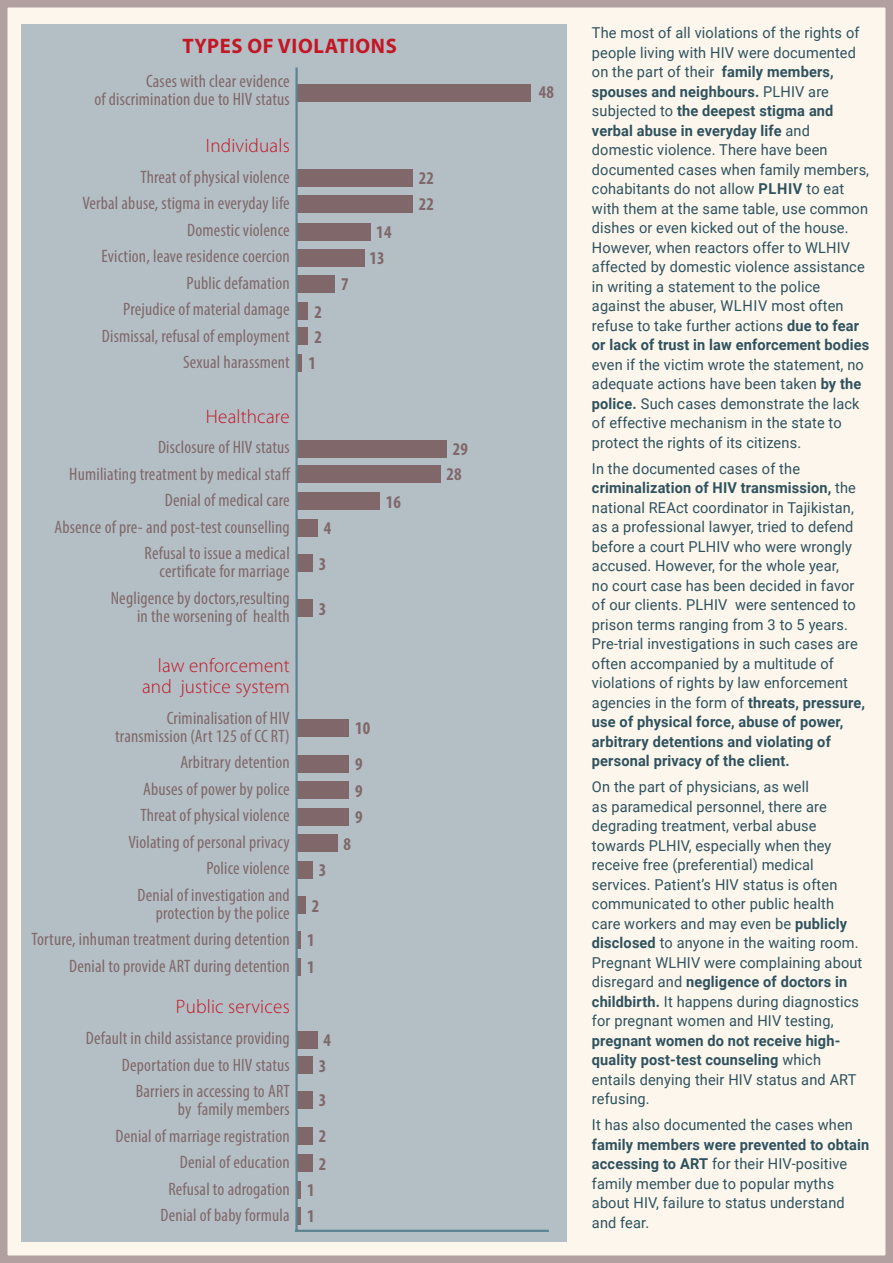
<style>
.page{position:relative;width:893px;height:1263px;background:#fff}
.page>*{position:absolute;margin:0;border:0;box-sizing:border-box;transform-origin:0 0}
.t1{font:700 21px "Myriad Pro";letter-spacing:.03em;color:#c31726}
.t2{font:300 19.5px/21px "Myriad Pro";letter-spacing:.01em;color:#c31726;text-align:right}
.t3{font:condensed 18px/26.5px "Myriad Pro";letter-spacing:.01em;color:#80686a;text-align:right}
.t4{font:700 condensed 18px/26.1px "Myriad Pro";letter-spacing:.01em;color:#80686a}
.t5{font:15px/19.5px "Roboto";letter-spacing:.01em;color:#2e525e}
.t6{font:700 15px/19.5px "Roboto";letter-spacing:.01em;color:#2e525e}
.s1{font-weight:700}
.s2{font-weight:400}
</style>
<div class="page">
<div style="left:0;top:0;width:893px;height:1263px;background:#fcf6ec;border:8px solid #b2a0a0"></div>
<hr style="left:0;top:0;width:893px;height:4px;background:#b2a0a0">
<hr style="left:0;top:1259px;width:893px;height:4px;background:#b2a0a0">
<div style="left:0;top:0;width:5px;height:1263px;background:#b2a0a0"></div>
<div style="left:888px;top:0;width:5px;height:1263px;background:#b2a0a0"></div>
<div style="left:21px;top:24px;width:546px;height:1218px;background:#b3bfc5"></div>
<div style="left:297px;top:169px;width:115px;height:17px;background:#80686a"></div>
<div style="left:297px;top:195px;width:115px;height:17px;background:#80686a"></div>
<div style="left:297px;top:223px;width:73px;height:17px;background:#80686a"></div>
<div style="left:297px;top:440px;width:150px;height:17px;background:#80686a"></div>
<div style="left:297px;top:466px;width:144px;height:17px;background:#80686a"></div>
<div style="left:297px;top:493px;width:83px;height:17px;background:#80686a"></div>
<div style="left:297px;top:719px;width:52px;height:17px;background:#80686a"></div>
<div style="left:297px;top:756px;width:52px;height:17px;background:#80686a"></div>
<div style="left:297px;top:782px;width:52px;height:17px;background:#80686a"></div>
<div style="left:297px;top:809px;width:52px;height:17px;background:#80686a"></div>
<div style="left:297px;top:835px;width:41px;height:17px;background:#80686a"></div>
<div style="left:297px;top:861px;width:16px;height:17px;background:#80686a"></div>
<div style="left:297px;top:1057px;width:16px;height:17px;background:#80686a"></div>
<div style="left:297px;top:1091px;width:16px;height:17px;background:#80686a"></div>
<div style="left:297px;top:1127px;width:16px;height:17px;background:#80686a"></div>
<div style="left:297px;top:1155px;width:16px;height:17px;background:#80686a"></div>
<div style="left:297px;top:897px;width:8px;height:17px;background:#80686a"></div>
<hr style="left:297px;top:932px;width:4px;height:17px;background:#80686a">
<hr style="left:297px;top:959px;width:4px;height:17px;background:#80686a">
<hr style="left:297px;top:1181px;width:4px;height:17px;background:#80686a">
<hr style="left:297px;top:1207px;width:4px;height:17px;background:#80686a">
<div style="left:297px;top:1032px;width:21px;height:17px;background:#80686a"></div>
<div style="left:297px;top:520px;width:20px;height:17px;background:#80686a"></div>
<div style="left:297px;top:555px;width:15px;height:17px;background:#80686a"></div>
<div style="left:297px;top:600px;width:15px;height:17px;background:#80686a"></div>
<div style="left:297px;top:249px;width:67px;height:17px;background:#80686a"></div>
<div style="left:297px;top:276px;width:37px;height:17px;background:#80686a"></div>
<div style="left:297px;top:303px;width:10px;height:17px;background:#80686a"></div>
<div style="left:297px;top:328px;width:10px;height:17px;background:#80686a"></div>
<div style="left:297px;top:355px;width:5px;height:17px;background:#80686a"></div>
<div style="left:297px;top:84px;width:234px;height:17px;background:#80686a"></div>
<hr style="left:297px;top:1230px;width:251px;height:2px;background:#5c8591">
<hr style="left:295px;top:69px;width:3px;height:1162px;background:#5c8591">
<h1 class="t1" style="left:183px;top:32px;width:216px">TYPES OF VIOLATIONS</h1>
<p class="t5" style="left:592px;top:23px;width:279px">The most of all violations of the rights of people living with HIV were documented on the part of their <span class="s1">family members, spouses and neighbours.</span> PLHIV are subjected to <span class="s1">the deepest stigma and verbal abuse in everyday life</span> and domestic violence. There have been documented cases when family members, cohabitants do not allow <span class="s1">PLHIV</span> to eat with them at the same table, use common dishes or even kicked out of the house.<br>However, when reactors offer to WLHIV affected by domestic violence assistance in writing a statement to the police against the abuser, WLHIV most often refuse to take further actions <span class="s1">due to fear or lack of trust in law enforcement bodies</span></p>
<p class="t5" style="left:592px;top:354px;width:273px">even if the victim wrote the statement, no adequate actions have been taken <span class="s1">by the police.</span> Such cases demonstrate the lack of effective mechanism in the state to protect the rights of its citizens.</p>
<p class="t5" style="left:592px;top:458px;width:274px">In the documented cases of the <span class="s1">criminalization of HIV transmission,</span> the national REAct coordinator in Tajikistan, as a professional lawyer, tried to defend before a court PLHIV who were wrongly accused. However, for the whole year,<br>no court case has been decided in favor of our clients. PLHIV were sentenced to prison terms ranging from 3 to 5 years.<br>Pre-trial investigations in such cases are often accompanied by a multitude of violations of rights by law enforcement agencies in the form of <span class="s1">threats, pressure, use of physical force, abuse of power, arbitrary detentions and violating of personal privacy of the client.</span></p>
<p class="t5" style="left:592px;top:776px;width:272px">On the part of physicians, as well<br>as paramedical personnel, there are degrading treatment, verbal abuse towards PLHIV, especially when they receive free (preferential) medical services. Patient’s HIV status is often communicated to other public health care workers and may even be <span class="s1">publicly disclosed</span> to anyone in the waiting room.<br>Pregnant WLHIV were complaining about disregard and <span class="s1">negligence of doctors in childbirth.</span> It happens during diagnostics for pregnant women and HIV testing,</p>
<p class="t6" style="left:592px;top:1030px;width:266px">pregnant women do not receive high&shy;quality post-test counseling <span class="s2">which entails denying their HIV status and ART refusing.</span></p>
<p class="t5" style="left:592px;top:1114px;width:263px">It has also documented the cases when</p>
<p class="t5" style="left:592px;top:1134px;width:279px"><span class="s1">family members were prevented to obtain accessing to ART</span> for their HIV-positive family member due to popular myths about HIV, failure to status understand and fear.</p>
<p class="t3" style="left:95px;top:72px;width:197px;line-height:18px">Cases with clear evidence<br>of discrimination due to HIV status</p>
<p class="t4" style="left:539px;top:79px;width:17px">48</p>
<h2 class="t2" style="left:206px;top:135px;width:85px">Individuals</h2>
<p class="t3" style="left:82px;top:163px;width:209px">Threat of physical violence<br>Verbal abuse, stigma in everyday life<br>Domestic violence<br>Eviction, leave residence coercion<br>Public defamation<br>Prejudice of material damage<br>Dismissal, refusal of employment<br>Sexual harassment</p>
<p class="t4" style="left:419px;top:164px;width:17px">22<br>22</p>
<p class="t4" style="left:376px;top:218px;width:17px">14</p>
<p class="t4" style="left:369px;top:245px;width:17px">13</p>
<p class="t4" style="left:341px;top:271px;width:9px">7</p>
<p class="t4" style="left:314px;top:299px;width:9px;line-height:24.9px">2<br>2</p>
<p class="t4" style="left:308px;top:350px;width:9px">1</p>
<h2 class="t2" style="left:206px;top:406px;width:85px">Healthcare</h2>
<p class="t3" style="left:55px;top:434px;width:237px">Disclosure of HIV status<br>Humiliating treatment by medical staff<br>Denial of medical care<br>Absence of pre- and post-test counselling<br>Refusal to issue a medical</p>
<p class="t3" style="left:111px;top:558px;width:180px">certificate for marriage<br>Negligence by doctors,resulting</p>
<p class="t3" style="left:137px;top:602px;width:154px">in the worsening of health</p>
<h2 class="t2" style="left:142px;top:655px;width:149px">law enforcement and justice system</h2>
<p class="t3" style="left:115px;top:708px;width:176px;line-height:18px">Criminalisation of HIV transmission (Art 125 of CC RT)</p>
<p class="t3" style="left:129px;top:749px;width:163px">Arbitrary detention<br>Abuses of power by police<br>Threat of physical violence<br>Violating of personal privacy<br>Police violence<br>Denial of investigation and</p>
<p class="t3" style="left:32px;top:899px;width:260px">protection by the police<br>Torture, inhuman treatment during detention<br>Denial to provide ART during detention</p>
<h2 class="t2" style="left:176px;top:996px;width:115px">Рublic services</h2>
<p class="t3" style="left:86px;top:1024px;width:206px">Default in child assistance providing<br>Deportation due to HIV status<br>Barriers in accessing to ART</p>
<p class="t3" style="left:116px;top:1095px;width:176px">by family members<br>Denial of marriage registration<br>Denial of education<br>Refusal to adrogation<br>Denial of baby formula</p>
<p class="t4" style="left:446px;top:436px;width:23px;line-height:25.5px;text-align:center">29<br>28</p>
<p class="t4" style="left:386px;top:488px;width:17px">16</p>
<p class="t4" style="left:319px;top:510px;width:14px;line-height:35.2px">4<br>3</p>
<p class="t4" style="left:319px;top:595px;width:9px">3</p>
<p class="t4" style="left:355px;top:709px;width:17px;line-height:36.6px">10<br>9</p>
<p class="t4" style="left:355px;top:777px;width:9px;line-height:26.8px">9<br>9</p>
<p class="t4" style="left:343px;top:830px;width:9px">8</p>
<p class="t4" style="left:319px;top:856px;width:9px">3</p>
<p class="t4" style="left:307px;top:888px;width:14px;line-height:34.8px">2<br>1</p>
<p class="t4" style="left:307px;top:954px;width:9px">1</p>
<p class="t4" style="left:323px;top:1027px;width:9px">4</p>
<p class="t4" style="left:319px;top:1047px;width:9px;line-height:35.4px;text-align:justify">3<br>3<br>2</p>
<p class="t4" style="left:319px;top:1150px;width:9px">2</p>
<p class="t4" style="left:307px;top:1177px;width:9px">1<br>1</p>
</div>
